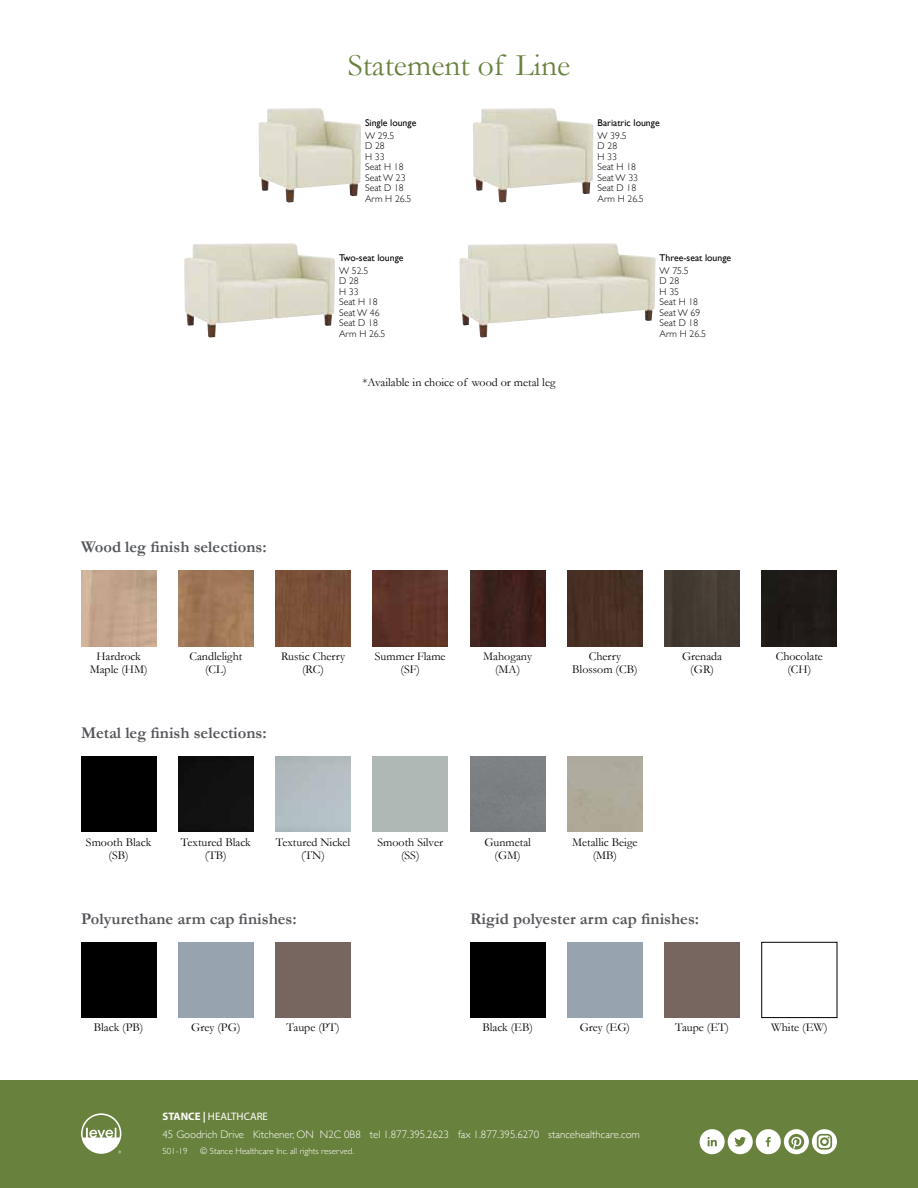
<style>
.page{position:relative;width:918px;height:1188px;background:#fff}
.page>*{position:absolute;margin:0;border:0;box-sizing:border-box;transform-origin:0 0}
.t1{font:31.5px "Garamond";color:#68813c}
.t2{font:700 16.5px "Garamond";color:#54565a}
.t3{font:12px/13.5px "Garamond";color:#000;text-align:center}
.t4{font:300 10.8px "Gill Sans";color:#fff}
.t5{font:10.8px "Myriad Pro";color:#fff}
.t6{font:300 9.75px/10.5px "Gill Sans";color:#000}
.t7{font:9.75px "Gill Sans";color:#000}
.t8{font:300 9px "Gill Sans";color:#fff}
.s1{font-weight:700}
</style>
<div class="page">
<div style="left:0;top:1080px;width:918px;height:108px;background:#68813c"></div>
<svg style="left:81px;top:1113px;width:40px;height:41px"></svg>
<svg style="left:700px;top:1129px;width:137px;height:25px"></svg>
<img style="left:81px;top:571px;width:75px;height:75px">
<div style="left:81px;top:942px;width:75px;height:76px;background:#000"></div>
<img style="left:178px;top:571px;width:76px;height:75px">
<div style="left:178px;top:942px;width:76px;height:76px;background:#97a3ae"></div>
<div style="left:275px;top:571px;width:76px;height:75px;background:#784e37"></div>
<div style="left:275px;top:942px;width:76px;height:76px;background:#77665f"></div>
<img style="left:373px;top:571px;width:75px;height:75px">
<img style="left:470px;top:571px;width:75px;height:75px">
<div style="left:470px;top:942px;width:75px;height:76px;background:#000"></div>
<div style="left:567px;top:571px;width:76px;height:75px;background:#483024"></div>
<div style="left:567px;top:942px;width:76px;height:76px;background:#97a3ae"></div>
<div style="left:664px;top:571px;width:76px;height:75px;background:#443b33"></div>
<div style="left:664px;top:942px;width:76px;height:76px;background:#77665f"></div>
<div style="left:762px;top:571px;width:75px;height:75px;background:#1f1a17"></div>
<div style="left:761px;top:942px;width:76px;height:76px;border:1px solid #000"></div>
<div style="left:81px;top:757px;width:75px;height:75px;background:#000"></div>
<div style="left:178px;top:757px;width:76px;height:75px;background:#121212"></div>
<div style="left:373px;top:757px;width:75px;height:75px;background:#b0b8b6"></div>
<img style="left:473px;top:108px;width:120px;height:94px">
<img style="left:259px;top:108px;width:102px;height:94px">
<img style="left:459px;top:243px;width:197px;height:95px">
<img style="left:184px;top:243px;width:151px;height:95px">
<h1 class="t1" style="left:348px;top:46px;width:224px">Statement of Line</h1>
<p class="t7" style="left:365px;top:117px;width:53px">Single lounge</p>
<p class="t6" style="left:365px;top:130px;width:48px">W 29.5<br>D 28<br>H 33<br>Seat H 18<br>Seat W 23<br>Seat D 18<br>Arm H 26.5</p>
<p class="t7" style="left:339px;top:252px;width:66px">Two-seat lounge</p>
<p class="t6" style="left:339px;top:265px;width:48px">W 52.5<br>D 28<br>H 33<br>Seat H 18<br>Seat W 46<br>Seat D 18<br>Arm H 26.5</p>
<p class="t3" style="left:363px;top:375px;width:194px">*Available in choice of wood or metal leg</p>
<p class="t7" style="left:598px;top:117px;width:64px">Bariatric lounge</p>
<p class="t6" style="left:598px;top:130px;width:48px">W 39.5<br>D 28<br>H 33<br>Seat H 18<br>Seat W 33<br>Seat D 18<br>Arm H 26.5</p>
<p class="t7" style="left:660px;top:252px;width:73px">Three-seat lounge</p>
<p class="t6" style="left:660px;top:265px;width:48px">W 75.5<br>D 28<br>H 35<br>Seat H 18<br>Seat W 69<br>Seat D 18<br>Arm H 26.5</p>
<h2 class="t2" style="left:81px;top:537px;width:187px">Wood leg finish selections:</h2>
<p class="t3" style="left:90px;top:649px;width:59px">Hardrock<br>Maple (HM)</p>
<p class="t3" style="left:189px;top:649px;width:54px">Candlelight (CL)</p>
<p class="t3" style="left:281px;top:649px;width:66px">Rustic Cherry (RC)</p>
<h2 class="t2" style="left:81px;top:723px;width:187px">Metal leg finish selections:</h2>
<p class="t3" style="left:375px;top:649px;width:72px">Summer Flame (SF)</p>
<p class="t3" style="left:483px;top:649px;width:50px">Mahogany (MA)</p>
<p class="t3" style="left:572px;top:649px;width:67px">Cherry<br>Blossom (CB)</p>
<p class="t3" style="left:86px;top:835px;width:67px">Smooth Black (SB)</p>
<p class="t3" style="left:181px;top:835px;width:72px">Textured Black (TB)</p>
<p class="t3" style="left:276px;top:835px;width:76px">Textured Nickel (TN)</p>
<p class="t3" style="left:378px;top:835px;width:67px">Smooth Silver (SS)</p>
<p class="t3" style="left:484px;top:835px;width:48px">Gunmetal (GM)</p>
<p class="t3" style="left:572px;top:835px;width:67px">Metallic Beige (MB)</p>
<p class="t3" style="left:682px;top:649px;width:42px">Grenada (GR)</p>
<h2 class="t2" style="left:81px;top:909px;width:217px">Polyurethane arm cap finishes:</h2>
<h2 class="t2" style="left:470px;top:909px;width:231px">Rigid polyester arm cap finishes:</h2>
<p class="t3" style="left:94px;top:1021px;width:51px">Black (PB)</p>
<p class="t3" style="left:191px;top:1021px;width:51px">Grey (PG)</p>
<p class="t3" style="left:287px;top:1021px;width:54px">Taupe (PT)</p>
<p class="t3" style="left:482px;top:1021px;width:52px">Black (EB)</p>
<p class="t3" style="left:580px;top:1021px;width:52px">Grey (EG)</p>
<p class="t5" style="left:163px;top:1111px;width:107px"><span class="s1">STANCE |</span> HEALTHCARE</p>
<p class="t4" style="left:163px;top:1126px;width:479px">45 Goodrich Drive Kitchener, ON N2C 0B8 tel 1.877.395.2623 fax 1.877.395.6270 stancehealthcare.com</p>
<p class="t8" style="left:163px;top:1144px;width:27px">S01-19</p>
<p class="t8" style="left:200px;top:1144px;width:155px">© Stance Healthcare Inc. all rights reserved.</p>
<p class="t3" style="left:675px;top:1021px;width:55px">Taupe (ET)</p>
<p class="t3" style="left:776px;top:649px;width:49px">Chocolate (CH)</p>
<p class="t3" style="left:771px;top:1021px;width:58px">White (EW)</p>
</div>
